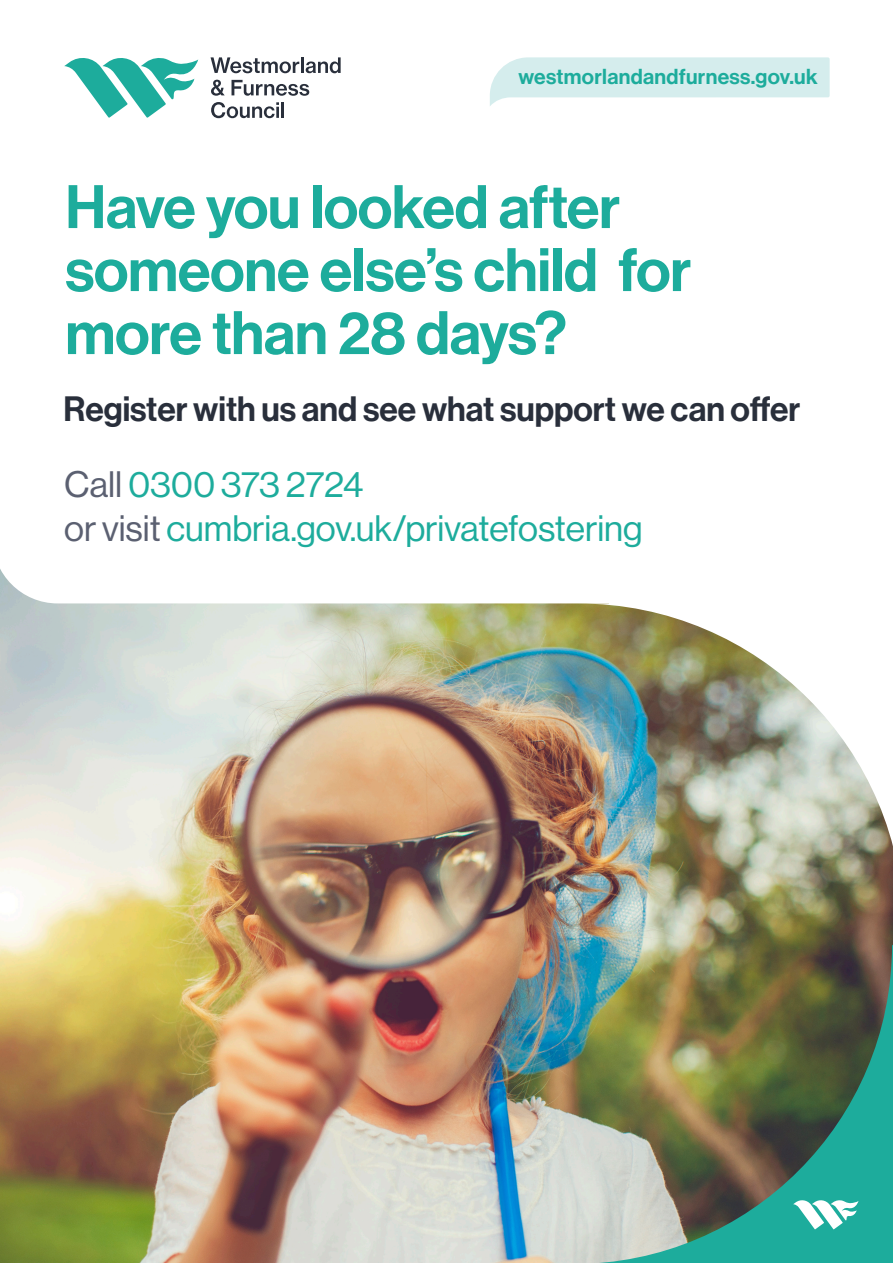
<style>
.page{position:relative;width:893px;height:1263px;background:#fff}
.page>*{position:absolute;margin:0;border:0;box-sizing:border-box;transform-origin:0 0}
.t1{font:60px/63px "N Haas Grotesk DS Pro 65 Md";letter-spacing:-.005em;color:#1dac9c}
.t2{font:36px "N Haas Grotesk DS Pro 55 Rg";color:#1dac9c}
.t3{font:34.5px "N Haas Grotesk DS Pro 65 Md";color:#292f3b}
.t4{font:21.3px "N Haas Grotesk DS Pro 65 Md";letter-spacing:.015em;color:#1dac9c}
.s1{color:#5b6071}
</style>
<div class="page">
<img style="left:0;top:603px;width:893px;height:660px">
<img style="left:578px;top:603px;width:315px;height:326px">
<div style="left:609px;top:596px;width:284px;height:8px;background:#fff"></div>
<svg style="left:490px;top:57px;width:340px;height:49px"></svg>
<svg style="left:64px;top:58px;width:134px;height:60px"></svg>
<svg style="left:211px;top:57px;width:88px;height:16px"></svg>
<hr style="left:301px;top:57px;width:3px;height:16px;background:#292f3b">
<svg style="left:306px;top:57px;width:35px;height:16px"></svg>
<svg style="left:211px;top:80px;width:14px;height:16px"></svg>
<svg style="left:232px;top:80px;width:77px;height:16px"></svg>
<svg style="left:211px;top:102px;width:68px;height:16px"></svg>
<hr style="left:281px;top:102px;width:3px;height:16px;background:#292f3b">
<img style="left:573px;top:945px;width:320px;height:318px">
<svg style="left:793px;top:1199px;width:65px;height:30px"></svg>
<p class="t4" style="left:518px;top:64px;width:301px">westmorlandandfurness.gov.uk</p>
<p class="t1" style="left:65px;top:177px;width:556px">Have you looked after</p>
<p class="t1" style="left:65px;top:240px;width:627px">someone else’s child for more than 28 days?</p>
<p class="t3" style="left:64px;top:389px;width:738px">Register with us and see what support we can offer</p>
<p class="t2" style="left:64px;top:464px;width:301px"><span class="s1">Call</span> 0300 373 2724</p>
<p class="t2" style="left:64px;top:508px;width:580px"><span class="s1">or visit</span> cumbria.gov.uk/privatefostering</p>
</div>
